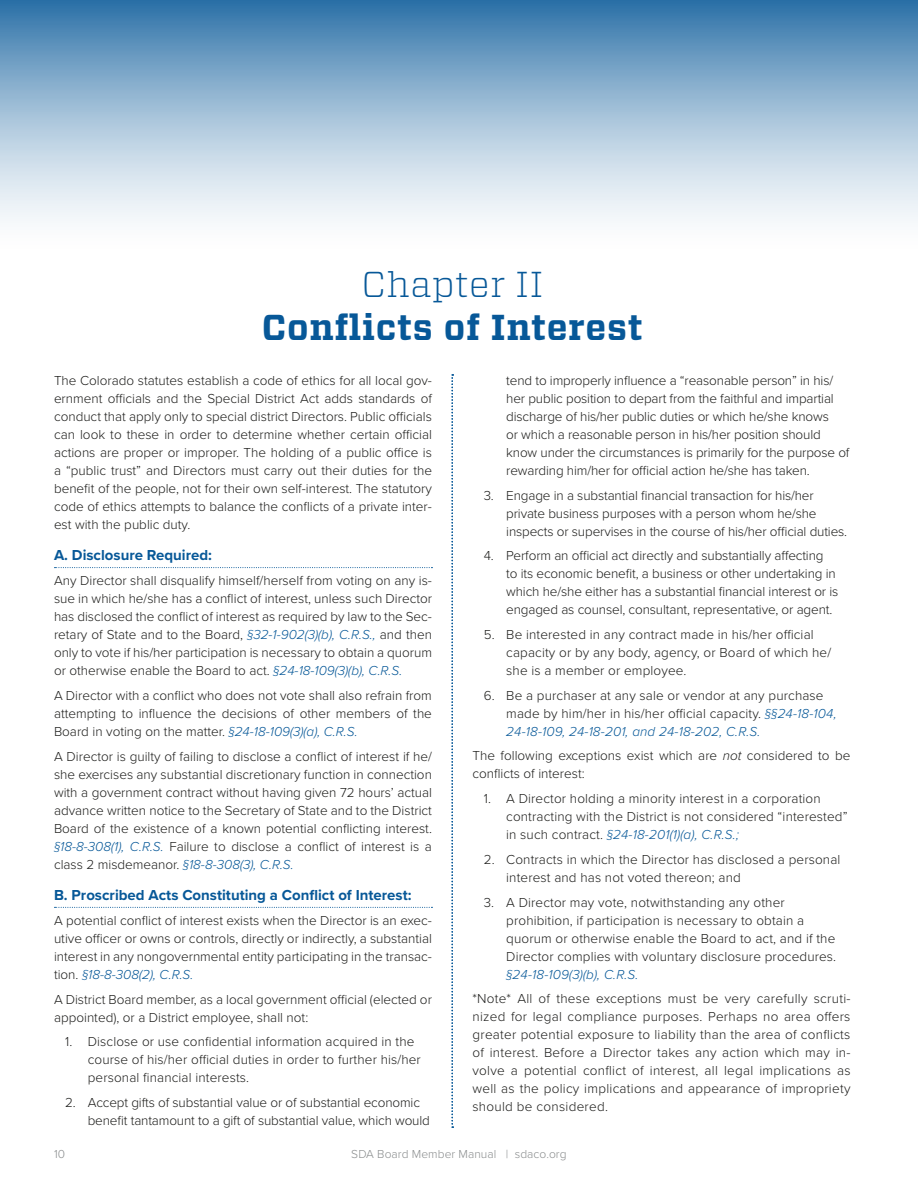
<style>
.page{position:relative;width:918px;height:1188px;background:#fff}
.page>*{position:absolute;margin:0;border:0;box-sizing:border-box;transform-origin:0 0}
.t1{font:700 36px "Vitesse";letter-spacing:.02em;color:#075898}
.t2{font:300 36px "Vitesse";letter-spacing:.02em;color:#075898}
.t3{font:700 15px "Proxima Nova";color:#075898}
.t4{font:300 13.5px/18px "Proxima Nova";color:#1c1c1a}
.t5{font:italic 300 13.5px "Proxima Nova";letter-spacing:.01em;color:#075898}
.t6{font:300 12px "Proxima Nova";letter-spacing:.005em;color:#898c8d}
.s1{font-style:italic;color:#075898}
.s2{font-style:italic}
</style>
<div class="page">
<svg style="left:55px;top:567px;width:377px;height:1px"></svg>
<svg style="left:55px;top:907px;width:377px;height:1px"></svg>
<svg style="left:452px;top:374px;width:1px;height:754px"></svg>
<svg style="left:0;top:0;width:918px;height:221px;background:#9bbbd5"></svg>
<h1 class="t2" style="left:361px;top:259px;width:183px">Chapter II</h1>
<h1 class="t1" style="left:262px;top:303px;width:382px">Conflicts of Interest</h1>
<p class="t4" style="left:54px;top:371px;width:380px;text-align:justify">The Colorado statutes establish a code of ethics for all local gov&shy;ernment officials and the Special District Act adds standards of conduct that apply only to special district Directors. Public officials can look to these in order to determine whether certain official actions are proper or improper. The holding of a public office is a “public trust” and Directors must carry out their duties for the benefit of the people, not for their own self-interest. The statutory code of ethics attempts to balance the conflicts of a private inter&shy;est with the public duty.</p>
<p class="t3" style="left:54px;top:544px;width:159px">A. Disclosure Required:</p>
<p class="t4" style="left:54px;top:571px;width:380px;text-align:justify">Any Director shall disqualify himself/herself from voting on any is&shy;sue in which he/she has a conflict of interest, unless such Director has disclosed the conflict of interest as required by law to the Sec&shy;retary of State and to the Board, <span class="s1">§32-1-902(3)(b), C.R.S.,</span> and then only to vote if his/her participation is necessary to obtain a quorum or otherwise enable the Board to act. <span class="s1">§24-18-109(3)(b), C.R.S.</span></p>
<p class="t4" style="left:54px;top:686px;width:379px;text-align:justify">A Director with a conflict who does not vote shall also refrain from attempting to influence the decisions of other members of the Board in voting on the matter. <span class="s1">§24-18-109(3)(a), C.R.S.</span></p>
<p class="t4" style="left:54px;top:746px;width:380px;text-align:justify">A Director is guilty of failing to disclose a conflict of interest if he/ she exercises any substantial discretionary function in connection with a government contract without having given 72 hours’ actual advance written notice to the Secretary of State and to the District Board of the existence of a known potential conflicting interest. <span class="s1">§18-8-308(1), C.R.S.</span> Failure to disclose a conflict of interest is a class 2 misdemeanor. <span class="s1">§18-8-308(3), C.R.S.</span></p>
<p class="t3" style="left:54px;top:884px;width:359px">B. Proscribed Acts Constituting a Conflict of Interest:</p>
<p class="t4" style="left:54px;top:911px;width:380px;text-align:justify">A potential conflict of interest exists when the Director is an exec&shy;utive officer or owns or controls, directly or indirectly, a substantial interest in any nongovernmental entity participating in the transac&shy;tion. <span class="s1">§18-8-308(2), C.R.S.</span></p>
<p class="t4" style="left:54px;top:989px;width:379px">A District Board member, as a local government official (elected or appointed), or a District employee, shall not:</p>
<p class="t4" style="left:88px;top:1032px;width:335px;text-indent:-23px">1. Disclose or use confidential information acquired in the course of his/her official duties in order to further his/her personal financial interests.</p>
<p class="t4" style="left:88px;top:1093px;width:344px;text-indent:-23px">2. Accept gifts of substantial value or of substantial economic benefit tantamount to a gift of substantial value, which would</p>
<p class="t4" style="left:506px;top:371px;width:345px">tend to improperly influence a “reasonable person” in his/ her public position to depart from the faithful and impartial discharge of his/her public duties or which he/she knows<br>or which a reasonable person in his/her position should know under the circumstances is primarily for the purpose of rewarding him/her for official action he/she has taken.</p>
<p class="t4" style="left:506px;top:485px;width:343px;text-indent:-23px">3. Engage in a substantial financial transaction for his/her private business purposes with a person whom he/she inspects or supervises in the course of his/her official duties.</p>
<p class="t4" style="left:506px;top:546px;width:334px;text-indent:-23px">4. Perform an official act directly and substantially affecting<br>to its economic benefit, a business or other undertaking in which he/she either has a substantial financial interest or is engaged as counsel, consultant, representative, or agent.</p>
<p class="t4" style="left:506px;top:625px;width:326px;text-indent:-23px">5. Be interested in any contract made in his/her official capacity or by any body, agency, or Board of which he/ she is a member or employee.</p>
<p class="t4" style="left:506px;top:685px;width:332px;text-indent:-23px">6. Be a purchaser at any sale or vendor at any purchase made by him/her in his/her official capacity. <span class="s1">§§24-18-104,<br>24-18-109, 24-18-201, and 24-18-202, C.R.S.</span></p>
<p class="t4" style="left:472px;top:746px;width:379px">The following exceptions exist which are <span class="s2">not</span> considered to be conflicts of interest:</p>
<p class="t4" style="left:506px;top:789px;width:343px;text-indent:-23px">1. A Director holding a minority interest in a corporation contracting with the District is not considered “interested” in such contract. <span class="s1">§24-18-201(1)(a), C.R.S.;</span></p>
<p class="t4" style="left:506px;top:850px;width:336px;text-indent:-23px">2. Contracts in which the Director has disclosed a personal interest and has not voted thereon; and</p>
<p class="t4" style="left:506px;top:892px;width:332px;text-indent:-23px">3. A Director may vote, notwithstanding any other prohibition, if participation is necessary to obtain a quorum or otherwise enable the Board to act, and if the Director complies with voluntary disclosure procedures.</p>
<p class="t5" style="left:506px;top:964px;width:134px">§24-18-109(3)(b), C.R.S.</p>
<p class="t4" style="left:472px;top:989px;width:380px;text-align:justify">*Note* All of these exceptions must be very carefully scruti&shy;nized for legal compliance purposes. Perhaps no area offers greater potential exposure to liability than the area of conflicts of interest. Before a Director takes any action which may in&shy;volve a potential conflict of interest, all legal implications as well as the policy implications and appearance of impropriety should be considered.</p>
<p class="t6" style="left:54px;top:1145px;width:13px">10</p>
<p class="t6" style="left:351px;top:1145px;width:217px">SDA Board Member Manual | sdaco.org</p>
</div>
